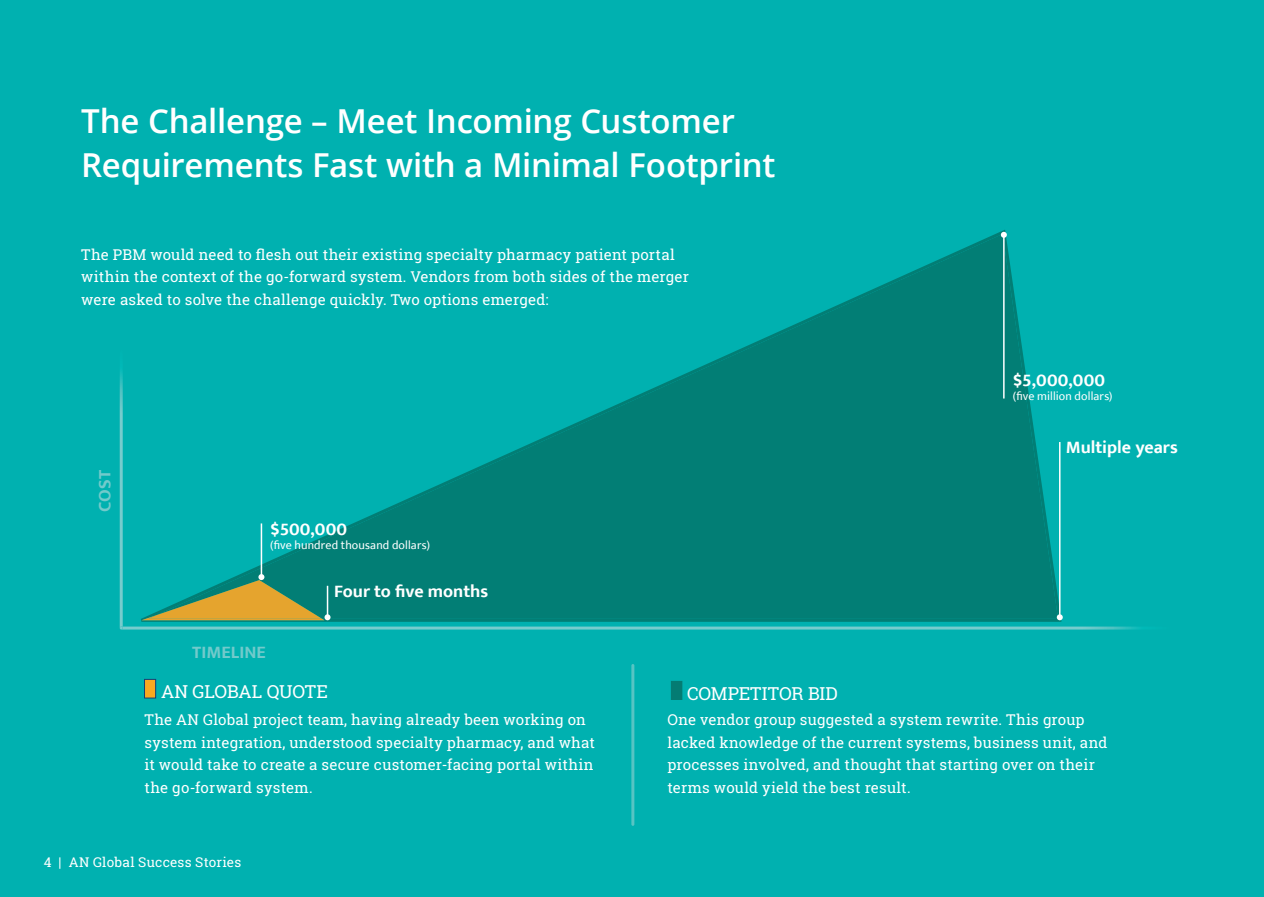
<style>
.page{position:relative;width:1264px;height:897px;background:#fff}
.page>*{position:absolute;margin:0;border:0;box-sizing:border-box;transform-origin:0 0}
.t1{font:600 33px/43.5px "Open Sans";letter-spacing:-.005em;color:#fff}
.t2{font:700 18px "Ek Mukta";color:#fff}
.t3{font:18px "Roboto Slab";letter-spacing:-.015em;color:#fff}
.t4{font:700 18px "Ek Mukta";color:#72cacb}
.t5{font:15px/22.5px "Roboto Slab";letter-spacing:.01em;color:#fff}
.t6{font:13.5px "Roboto Slab";letter-spacing:.015em;color:#fff}
.t7{font:12px "Ek Mukta";letter-spacing:.01em;color:#fff}
</style>
<div class="page">
<div style="left:0;top:0;width:1264px;height:896px;background:#00b1b0"></div>
<hr style="left:631px;top:664px;width:3px;height:161px;background:#57c4c3;border-radius:2px">
<svg style="left:671px;top:681px;width:11px;height:18px"></svg>
<div style="left:144px;top:679px;width:12px;height:19px;background:#faa920;border:1px solid #174076"></div>
<svg style="left:738px;top:230px;width:285px;height:120px"></svg>
<svg style="left:120px;top:350px;width:1019px;height:279px"></svg>
<hr style="left:1003px;top:235px;width:1px;height:163px;background:#fff">
<svg style="left:1001px;top:232px;width:6px;height:6px"></svg>
<h1 class="t1" style="left:81px;top:99px;width:696px">The Challenge – Meet Incoming Customer<br>Requirements Fast with a Minimal Footprint</h1>
<p class="t5" style="left:81px;top:242px;width:609px">The PBM would need to flesh out their existing specialty pharmacy patient portal within the context of the go-forward system. Vendors from both sides of the merger were asked to solve the challenge quickly. Two options emerged:</p>
<p class="t4" style="left:94px;top:511px;width:43px;rotate:-90deg">COST</p>
<p class="t2" style="left:270px;top:517px;width:78px">$500,000</p>
<p class="t7" style="left:270px;top:537px;width:161px">(five hundred thousand dollars)</p>
<p class="t2" style="left:334px;top:580px;width:156px">Four to five months</p>
<p class="t4" style="left:192px;top:641px;width:75px">TIMELINE</p>
<p class="t3" style="left:161px;top:679px;width:168px">AN GLOBAL QUOTE</p>
<p class="t3" style="left:687px;top:680px;width:152px">COMPETITOR BID</p>
<p class="t2" style="left:1013px;top:369px;width:94px">$5,000,000</p>
<p class="t7" style="left:1013px;top:389px;width:101px">(five million dollars)</p>
<p class="t2" style="left:1066px;top:436px;width:114px">Multiple years</p>
<p class="t5" style="left:144px;top:708px;width:452px">The AN Global project team, having already been working on system integration, understood specialty pharmacy, and what it would take to create a secure customer-facing portal within the go-forward system.</p>
<p class="t6" style="left:44px;top:853px;width:199px">4 | AN Global Success Stories</p>
<p class="t5" style="left:667px;top:708px;width:441px">One vendor group suggested a system rewrite. This group lacked knowledge of the current systems, business unit, and processes involved, and thought that starting over on their terms would yield the best result.</p>
</div>
